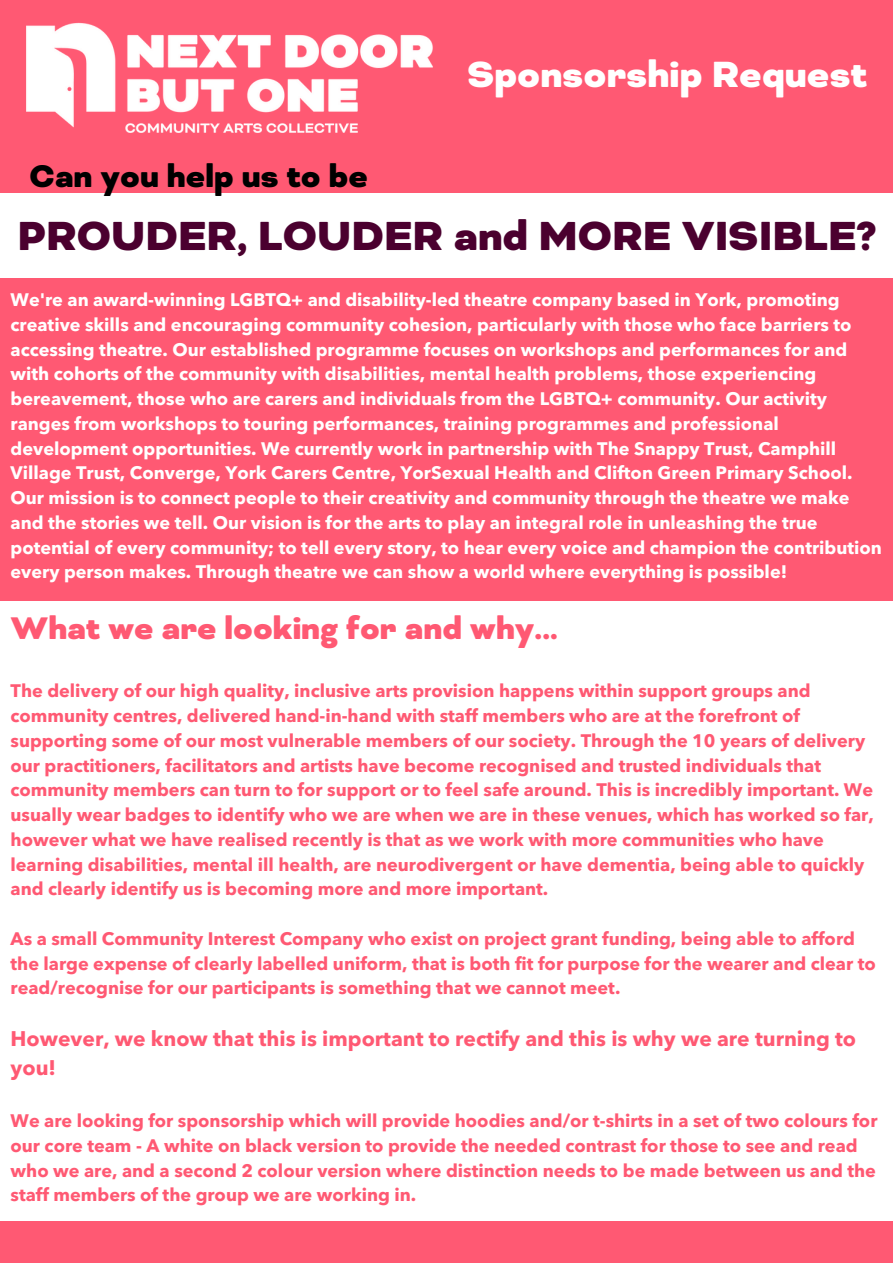
<style>
.page{position:relative;width:893px;height:1264px;background:#fff}
.page>*{position:absolute;margin:0;border:0;box-sizing:border-box;transform-origin:0 0}
.t1{font:900 46.8px "Bicyclette";color:#4b002f}
.t2{font:900 42px "Bicyclette";color:#fff}
.t3{font:900 36px "Bicyclette";color:#ff5973}
.t4{font:900 36px "Bicyclette";color:#000}
.t5{font:700 21px/29.2px "Avenir Next LT Pro";color:#ff5973}
.t6{font:700 18px/24.8px "Avenir Next LT Pro";color:#ff5973}
.t7{font:700 18px/24.8px "Avenir Next LT Pro";color:#fff}
</style>
<div class="page">
<div style="left:0;top:0;width:892px;height:1262px;background:#ff5973"></div>
<img style="left:26px;top:22px;width:407px;height:111px">
<div style="left:0;top:193px;width:892px;height:85px;background:#fff"></div>
<div style="left:0;top:601px;width:892px;height:619px;background:#fff"></div>
<h3 class="t4" style="left:30px;top:157px;width:340px">Can you help us to be</h3>
<h2 class="t2" style="left:467px;top:52px;width:401px">Sponsorship Request</h2>
<h1 class="t1" style="left:18px;top:211px;width:861px">PROUDER, LOUDER and MORE VISIBLE?</h1>
<p class="t7" style="left:11px;top:289px;width:872px">We're an award-winning LGBTQ+ and disability-led theatre company based in York, promoting creative skills and encouraging community cohesion, particularly with those who face barriers to accessing theatre. Our established programme focuses on workshops and performances for and with cohorts of the community with disabilities, mental health problems, those experiencing bereavement, those who are carers and individuals from the LGBTQ+ community. Our activity ranges from workshops to touring performances, training programmes and professional development opportunities. We currently work in partnership with The Snappy Trust, Camphill Village Trust, Converge, York Carers Centre, YorSexual Health and Clifton Green Primary School.<br>Our mission is to connect people to their creativity and community through the theatre we make and the stories we tell. Our vision is for the arts to play an integral role in unleashing the true potential of every community; to tell every story, to hear every voice and champion the contribution every person makes. Through theatre we can show a world where everything is possible!</p>
<h3 class="t3" style="left:11px;top:609px;width:549px">What we are looking for and why...</h3>
<p class="t6" style="left:11px;top:680px;width:864px">The delivery of our high quality, inclusive arts provision happens within support groups and community centres, delivered hand-in-hand with staff members who are at the forefront of supporting some of our most vulnerable members of our society. Through the 10 years of delivery our practitioners, facilitators and artists have become recognised and trusted individuals that community members can turn to for support or to feel safe around. This is incredibly important. We usually wear badges to identify who we are when we are in these venues, which has worked so far, however what we have realised recently is that as we work with more communities who have learning disabilities, mental ill health, are neurodivergent or have dementia, being able to quickly and clearly identify us is becoming more and more important.</p>
<p class="t6" style="left:11px;top:927px;width:866px">As a small Community Interest Company who exist on project grant funding, being able to afford the large expense of clearly labelled uniform, that is both fit for purpose for the wearer and clear to read/recognise for our participants is something that we cannot meet.</p>
<p class="t5" style="left:11px;top:1026px;width:847px">However, we know that this is important to rectify and this is why we are turning to you!</p>
<p class="t6" style="left:11px;top:1110px;width:868px">We are looking for sponsorship which will provide hoodies and/or t-shirts in a set of two colours for our core team - A white on black version to provide the needed contrast for those to see and read who we are, and a second 2 colour version where distinction needs to be made between us and the staff members of the group we are working in.</p>
</div>
